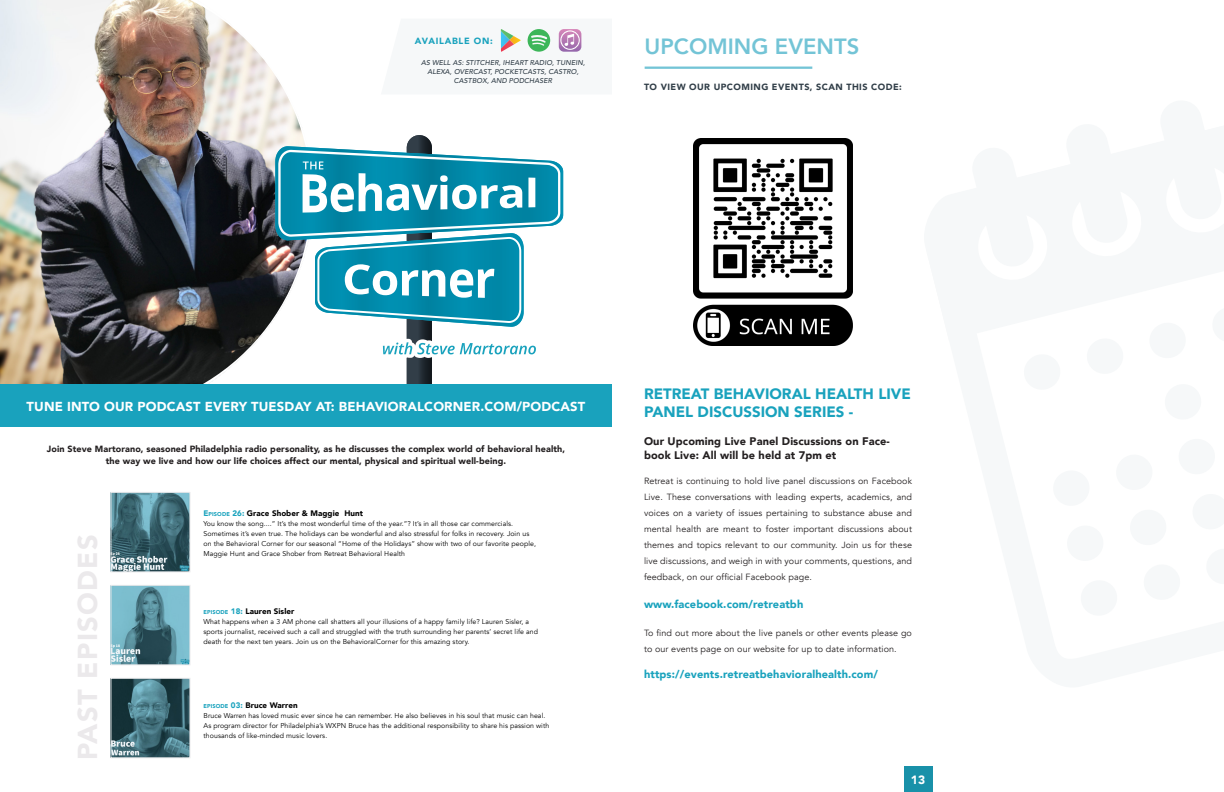
<style>
.page{position:relative;width:1224px;height:792px;background:#fff}
.page>*{position:absolute;margin:0;border:0;box-sizing:border-box;transform-origin:0 0}
.Subhead{font:900 27.3px "Avenir";letter-spacing:.05em;color:#ebe9eb}
.Page_Title{font:800 22px "Avenir";color:#73c4d6}
.Event_Title{font:900 15px/18px "Avenir";color:#19a2bd}
.Date_Subhead{font:900 13px "Avenir";letter-spacing:.01em;color:#fff}
.Numbers{font:900 12px "Avenir";color:#fff}
.Copy_-_Subhead{font:900 11px "Avenir";letter-spacing:.01em;color:#19a2bd}
.Event_Title-2{font:900 11px/14px "Avenir";letter-spacing:.01em;color:#231f20}
.Copy_-_Subhead-2{font:9px/16px "Avenir";letter-spacing:.01em;color:#231f20;text-align:justify}
.Copy{font:900 9px/12px "Avenir";letter-spacing:.01em;color:#231f20;text-align:center}
.Subhead-2{font:900 9px "Avenir";letter-spacing:.05em;color:#313e48}
.t1{font:900 9px "Avenir";letter-spacing:.08em;color:#19a2bd}
.Copy_-_Subhead-3{font:900 8px "Avenir";letter-spacing:.01em;color:#000}
.Copy_-_Subhead-4{font:7px/10px "Avenir";letter-spacing:.01em;color:#000}
.t2{font:italic 500 7px/9px "Avenir";letter-spacing:.01em;color:#313e48;text-align:center}
.s1{color:#19a2bd}
.s2{font-size:5.6px;color:#19a2bd}
</style>
<div class="page">
<div style="left:904px;top:766px;width:28px;height:26px;background:#1991a9"></div>
<img style="left:0;top:0;width:303px;height:384px">
<svg style="left:275px;top:135px;width:288px;height:249px"></svg>
<div style="left:0;top:384px;width:612px;height:43px;background:#19a2bd"></div>
<img style="left:113px;top:494px;width:75px;height:76px">
<div style="left:111px;top:492px;width:79px;height:80px;border:1px solid #e6e7e9"></div>
<img style="left:113px;top:587px;width:75px;height:76px">
<div style="left:111px;top:585px;width:79px;height:80px;border:1px solid #e6e7e9"></div>
<img style="left:113px;top:680px;width:75px;height:76px">
<div style="left:111px;top:678px;width:79px;height:80px;border:1px solid #e6e7e9"></div>
<svg style="left:500px;top:29px;width:82px;height:23px"></svg>
<hr style="left:645px;top:67px;width:167px;height:2px;background:#73c4d6">
<img style="left:693px;top:139px;width:160px;height:207px">
<p class="t1" style="left:415px;top:34px;width:79px">AVAILABLE ON:</p>
<p class="t2" style="left:421px;top:58px;width:165px">AS WELL AS: STITCHER, IHEART RADIO, TUNEIN,<br>ALEXA, OVERCAST, POCKETCASTS, CASTRO,<br>CASTBOX, AND PODCHASER</p>
<p class="Page_Title" style="left:645px;top:29px;width:216px">UPCOMING EVENTS</p>
<p class="Subhead-2" style="left:644px;top:80px;width:259px">TO VIEW OUR UPCOMING EVENTS, SCAN THIS CODE:</p>
<p class="Date_Subhead" style="left:27px;top:395px;width:560px">TUNE INTO OUR PODCAST EVERY TUESDAY AT: BEHAVIORALCORNER.COM/PODCAST</p>
<p class="Copy" style="left:47px;top:443px;width:520px">Join Steve Martorano, seasoned Philadelphia radio personality, as he discusses the complex world of behavioral health, the way we live and how our life choices affect our mental, physical and spiritual well-being.</p>
<p class="Subhead" style="left:64px;top:760px;width:228px;rotate:-90deg">PAST EPISODES</p>
<p class="Copy_-_Subhead-3" style="left:204px;top:506px;width:161px"><span class="s1">E</span> <span class="s2">PISODE</span> <span class="s1">26</span><span class="s1">:</span> Grace Shober &amp; Maggie Hunt</p>
<p class="Copy_-_Subhead-4" style="left:204px;top:519px;width:334px">You know the song....” It’s the most wonderful time of the year.”? It’s in all those car commercials.<br>Sometimes it’s even true. The holidays can be wonderful and also stressful for folks in recovery. Join us on the Behavioral Corner for our seasonal “Home of the Holidays” show with two of our favorite people, Maggie Hunt and Grace Shober from Retreat Behavioral Health</p>
<p class="Copy_-_Subhead-3" style="left:204px;top:604px;width:93px"><span class="s2">EPISODE</span> <span class="s1">18</span><span class="s1">:</span> Lauren Sisler</p>
<p class="Copy_-_Subhead-4" style="left:204px;top:617px;width:336px">What happens when a 3 AM phone call shatters all your illusions of a happy family life? Lauren Sisler, a sports journalist, received such a call and struggled with the truth surrounding her parents’ secret life and death for the next ten years. Join us on the BehavioralCorner for this amazing story.</p>
<p class="Copy_-_Subhead-3" style="left:204px;top:698px;width:96px"><span class="s2">EPISODE</span> <span class="s1">03:</span> Bruce Warren</p>
<p class="Copy_-_Subhead-4" style="left:204px;top:711px;width:347px">Bruce Warren has loved music ever since he can remember. He also believes in his soul that music can heal.<br>As program director for Philadelphia’s WXPN Bruce has the additional responsibility to share his passion with thousands of like-minded music lovers.</p>
<p class="Event_Title" style="left:644px;top:384px;width:268px">RETREAT BEHAVIORAL HEALTH LIVE<br>PANEL DISCUSSION SERIES -</p>
<p class="Event_Title-2" style="left:644px;top:434px;width:247px">Our Upcoming Live Panel Discussions on Face&shy;book Live: All will be held at 7pm et</p>
<p class="Copy_-_Subhead-2" style="left:644px;top:473px;width:270px">Retreat is continuing to hold live panel discussions on Facebook Live. These conversations with leading experts, academics, and voices on a variety of issues pertaining to substance abuse and mental health are meant to foster important discussions about themes and topics relevant to our community. Join us for these live discussions, and weigh in with your comments, questions, and feedback, on our official Facebook page.</p>
<p class="Copy_-_Subhead" style="left:644px;top:595px;width:161px">www.facebook.com/retreatbh</p>
<p class="Copy_-_Subhead-2" style="left:644px;top:625px;width:270px">To find out more about the live panels or other events please go to our events page on our website for up to date information.</p>
<p class="Copy_-_Subhead" style="left:644px;top:665px;width:235px">https://events.retreatbehavioralhealth.com/</p>
<p class="Numbers" style="left:911px;top:770px;width:16px">13</p>
</div>
